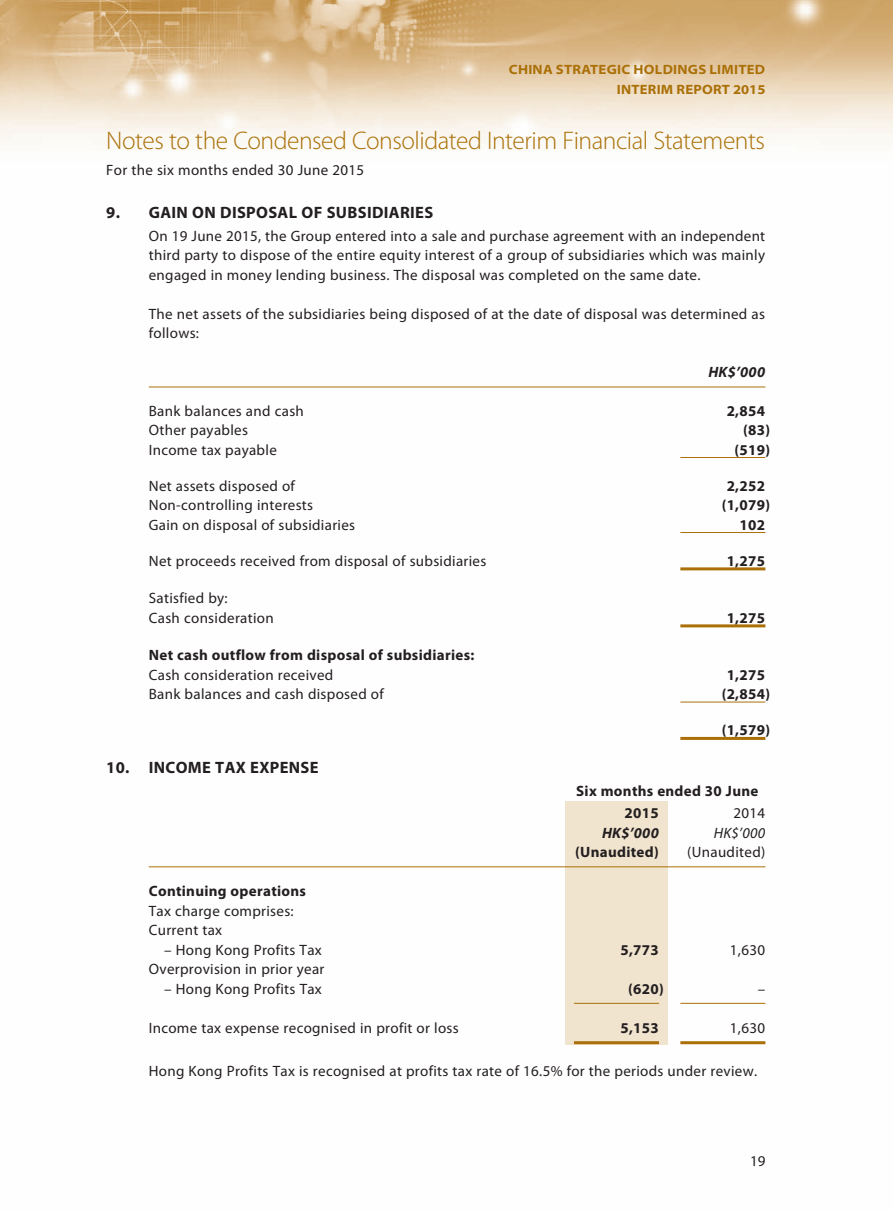
<style>
.page{position:relative;width:893px;height:1212px;background:#fff}
.page>*{position:absolute;margin:0;border:0;box-sizing:border-box;transform-origin:0 0}
.t1{font:300 25.5px "Myriad Pro";letter-spacing:-.02em;color:#aa7007}
.t2{font:700 16.5px "Myriad Pro";letter-spacing:.02em;color:#231f20}
.t3{font:15px/19.5px "Myriad Pro";letter-spacing:.02em;color:#231f20}
.t4{font:700 15px/22.5px "Myriad Pro";letter-spacing:.02em;color:#231f20}
.t5{font:italic 700 15px "Myriad Pro";letter-spacing:.02em;color:#231f20}
.t6{font:italic 15px "Myriad Pro";color:#231f20}
.t7{font:700 semi-expanded 13.5px/20.2px "Myriad Pro";letter-spacing:.02em;color:#aa7007;text-align:right}
</style>
<div class="page">
<img style="left:0;top:0;width:893px;height:1045px">
<hr style="left:149px;top:387px;width:616px;height:1px;background:#aa7007">
<hr style="left:680px;top:457px;width:85px;height:1px;background:#aa7007">
<hr style="left:680px;top:532px;width:85px;height:1px;background:#aa7007">
<hr style="left:680px;top:567px;width:85px;height:3px;background:#aa7007">
<hr style="left:680px;top:624px;width:85px;height:3px;background:#aa7007">
<hr style="left:680px;top:702px;width:85px;height:1px;background:#aa7007">
<hr style="left:680px;top:737px;width:85px;height:3px;background:#aa7007">
<div style="left:566px;top:801px;width:102px;height:243px;background:#f1e4cf"></div>
<hr style="left:149px;top:866px;width:616px;height:1px;background:#aa7007">
<hr style="left:574px;top:1003px;width:85px;height:1px;background:#aa7007">
<hr style="left:680px;top:1003px;width:85px;height:1px;background:#aa7007">
<hr style="left:574px;top:1041px;width:85px;height:3px;background:#aa7007">
<hr style="left:680px;top:1041px;width:85px;height:3px;background:#aa7007">
<p class="t7" style="left:509px;top:59px;width:258px">CHINA STRATEGIC HOLDINGS LIMITED<br>INTERIM REPORT 2015</p>
<h1 class="t1" style="left:106px;top:125px;width:660px">Notes to the Condensed Consolidated Interim Financial Statements</h1>
<p class="t3" style="left:106px;top:160px;width:259px">For the six months ended 30 June 2015</p>
<p class="t2" style="left:106px;top:202px;width:328px">9. GAIN ON DISPOSAL OF SUBSIDIARIES</p>
<p class="t3" style="left:149px;top:226px;width:618px;text-align:justify">On 19 June 2015, the Group entered into a sale and purchase agreement with an independent third party to dispose of the entire equity interest of a group of subsidiaries which was mainly engaged in money lending business. The disposal was completed on the same date.</p>
<p class="t3" style="left:149px;top:304px;width:618px">The net assets of the subsidiaries being disposed of at the date of disposal was determined as follows:</p>
<p class="t5" style="left:708px;top:363px;width:58px">HK$’000</p>
<p class="t3" style="left:149px;top:401px;width:157px">Bank balances and cash</p>
<p class="t4" style="left:727px;top:399px;width:40px">2,854</p>
<p class="t3" style="left:149px;top:420px;width:101px">Other payables</p>
<p class="t4" style="left:743px;top:419px;width:28px">(83)</p>
<p class="t3" style="left:149px;top:440px;width:130px">Income tax payable</p>
<p class="t4" style="left:734px;top:438px;width:37px">(519)</p>
<p class="t3" style="left:149px;top:476px;width:148px">Net assets disposed of</p>
<p class="t4" style="left:727px;top:474px;width:40px">2,252</p>
<p class="t3" style="left:149px;top:495px;width:166px">Non-controlling interests</p>
<p class="t4" style="left:722px;top:494px;width:50px">(1,079)</p>
<p class="t3" style="left:149px;top:515px;width:208px">Gain on disposal of subsidiaries</p>
<p class="t4" style="left:739px;top:513px;width:27px">102</p>
<p class="t3" style="left:149px;top:551px;width:339px">Net proceeds received from disposal of subsidiaries</p>
<p class="t4" style="left:727px;top:549px;width:40px">1,275</p>
<p class="t3" style="left:149px;top:588px;width:126px">Satisfied by:<br>Cash consideration</p>
<p class="t4" style="left:727px;top:606px;width:40px">1,275</p>
<p class="t4" style="left:149px;top:644px;width:327px">Net cash outflow from disposal of subsidiaries:</p>
<p class="t3" style="left:149px;top:665px;width:186px">Cash consideration received</p>
<p class="t4" style="left:727px;top:663px;width:40px">1,275</p>
<p class="t3" style="left:149px;top:684px;width:237px">Bank balances and cash disposed of</p>
<p class="t4" style="left:722px;top:683px;width:50px">(2,854)</p>
<p class="t4" style="left:722px;top:719px;width:50px">(1,579)</p>
<p class="t2" style="left:106px;top:757px;width:214px">10. INCOME TAX EXPENSE</p>
<p class="t4" style="left:625px;top:779px;width:135px;text-indent:-48px">Six months ended 30 June<br>2015</p>
<p class="t3" style="left:733px;top:803px;width:33px">2014</p>
<p class="t5" style="left:602px;top:823px;width:58px">HK$’000</p>
<p class="t6" style="left:714px;top:823px;width:53px">HK$’000</p>
<p class="t4" style="left:575px;top:840px;width:85px">(Unaudited)</p>
<p class="t3" style="left:687px;top:842px;width:80px">(Unaudited)</p>
<p class="t4" style="left:149px;top:879px;width:159px">Continuing operations</p>
<p class="t3" style="left:149px;top:901px;width:146px">Tax charge comprises:<br>Current tax</p>
<p class="t3" style="left:164px;top:940px;width:159px">– Hong Kong Profits Tax</p>
<p class="t4" style="left:620px;top:938px;width:40px">5,773</p>
<p class="t3" style="left:730px;top:940px;width:37px">1,630</p>
<p class="t3" style="left:149px;top:959px;width:177px">Overprovision in prior year</p>
<p class="t3" style="left:164px;top:979px;width:159px">– Hong Kong Profits Tax</p>
<p class="t4" style="left:628px;top:977px;width:37px">(620)</p>
<p class="t3" style="left:758px;top:979px;width:9px">–</p>
<p class="t3" style="left:149px;top:1018px;width:311px">Income tax expense recognised in profit or loss</p>
<p class="t4" style="left:620px;top:1016px;width:40px">5,153</p>
<p class="t3" style="left:730px;top:1018px;width:37px">1,630</p>
<p class="t3" style="left:149px;top:1061px;width:610px">Hong Kong Profits Tax is recognised at profits tax rate of 16.5% for the periods under review.</p>
<p class="t3" style="left:750px;top:1151px;width:17px">19</p>
</div>
